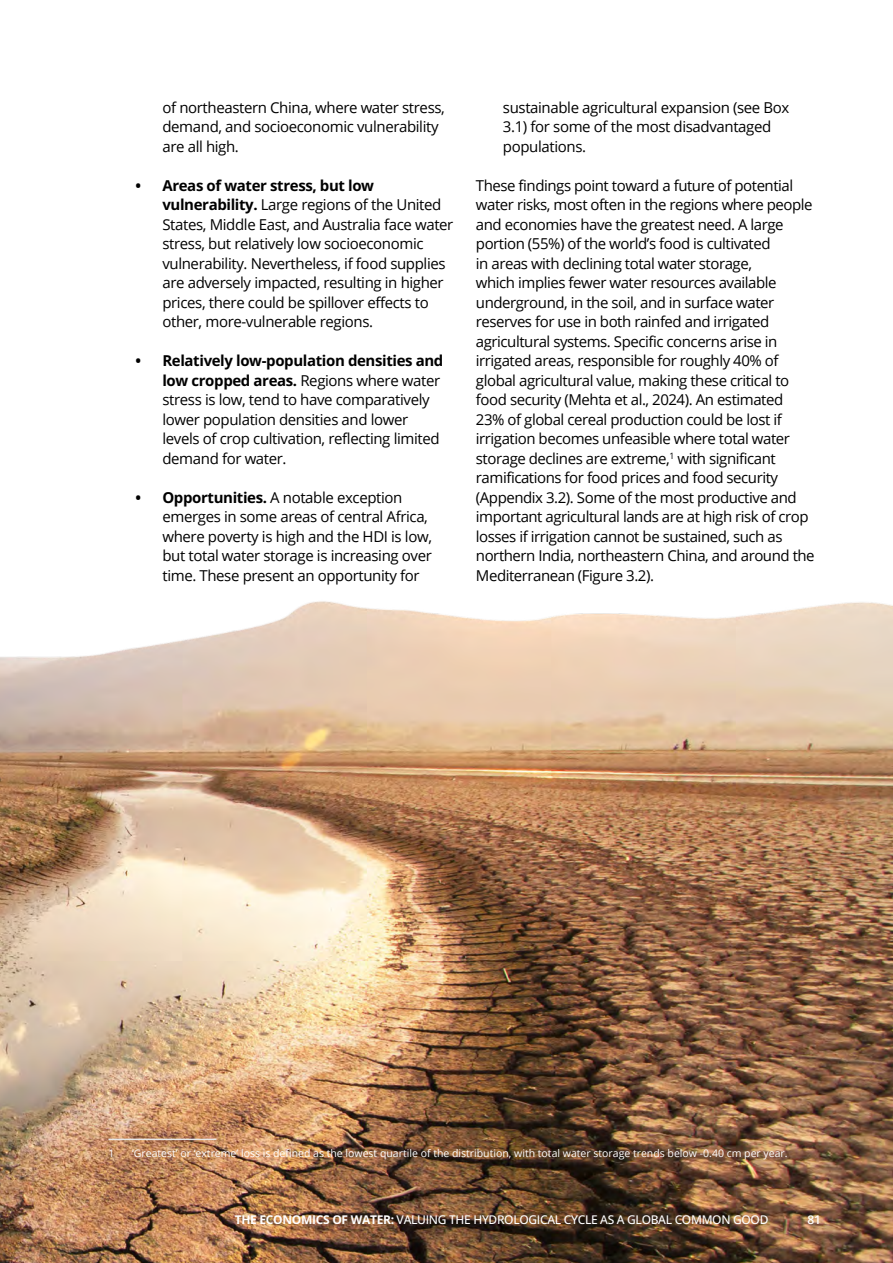
<style>
.page{position:relative;width:893px;height:1263px;background:#fff}
.page>*{position:absolute;margin:0;border:0;box-sizing:border-box;transform-origin:0 0}
.t1{font:15px/19.5px "Open Sans";letter-spacing:-.03em;color:#000}
.t2{font:500 12px "Open Sans";letter-spacing:-.025em;color:#fff}
.t3{font:600 12px "Open Sans";color:#fff}
.t4{font:10.5px "Open Sans";color:#fff}
.s1{font-weight:700}
</style>
<div class="page">
<img style="left:0;top:601px;width:893px;height:662px">
<hr style="left:108px;top:1138px;width:108px;height:2px;background:#e6e7e8">
<p class="t1" style="left:162px;top:97px;width:284px">of northeastern China, where water stress, demand, and socioeconomic vulnerability are all high.</p>
<p class="t1" style="left:162px;top:175px;width:292px;text-indent:-27px"><span class="s1">• Areas of water stress, but low vulnerability.</span> Large regions of the United States, Middle East, and Australia face water stress, but relatively low socioeconomic vulnerability. Nevertheless, if food supplies are adversely impacted, resulting in higher prices, there could be spillover effects to other, more-vulnerable regions.</p>
<p class="t1" style="left:162px;top:350px;width:283px;text-indent:-27px"><span class="s1">• Relatively low-population densities and low cropped areas.</span> Regions where water stress is low, tend to have comparatively lower population densities and lower levels of crop cultivation, reflecting limited demand for water.</p>
<p class="t1" style="left:162px;top:487px;width:271px;text-indent:-27px"><span class="s1">• Opportunities.</span> A notable exception emerges in some areas of central Africa, where poverty is high and the HDI is low, but total water storage is increasing over time. These present an opportunity for</p>
<p class="t1" style="left:503px;top:97px;width:288px">sustainable agricultural expansion (see Box<br>3.1) for some of the most disadvantaged populations.</p>
<p class="t1" style="left:476px;top:175px;width:340px">These findings point toward a future of potential water risks, most often in the regions where people and economies have the greatest need. A large portion (55%) of the world’s food is cultivated<br>in areas with declining total water storage,<br>which implies fewer water resources available underground, in the soil, and in surface water reserves for use in both rainfed and irrigated agricultural systems. Specific concerns arise in irrigated areas, responsible for roughly 40% of global agricultural value, making these critical to food security (Mehta et al., 2024). An estimated 23% of global cereal production could be lost if irrigation becomes unfeasible where total water storage declines are extreme,<sup>1</sup> with significant ramifications for food prices and food security (Appendix 3.2). Some of the most productive and important agricultural lands are at high risk of crop losses if irrigation cannot be sustained, such as northern India, northeastern China, and around the Mediterranean (Figure 3.2).</p>
<p class="t4" style="left:108px;top:1146px;width:8px">1</p>
<p class="t4" style="left:132px;top:1146px;width:657px">‘Greatest’ or ‘extreme’ loss is defined as the lowest quartile of the distribution, with total water storage trends below -0.40 cm per year.</p>
<p class="t2" style="left:235px;top:1211px;width:535px"><span class="s1">THE ECONOMICS OF WATER:</span> VALUING THE HYDROLOGICAL CYCLE AS A GLOBAL COMMON GOOD</p>
<p class="t3" style="left:808px;top:1211px;width:15px">81</p>
</div>
